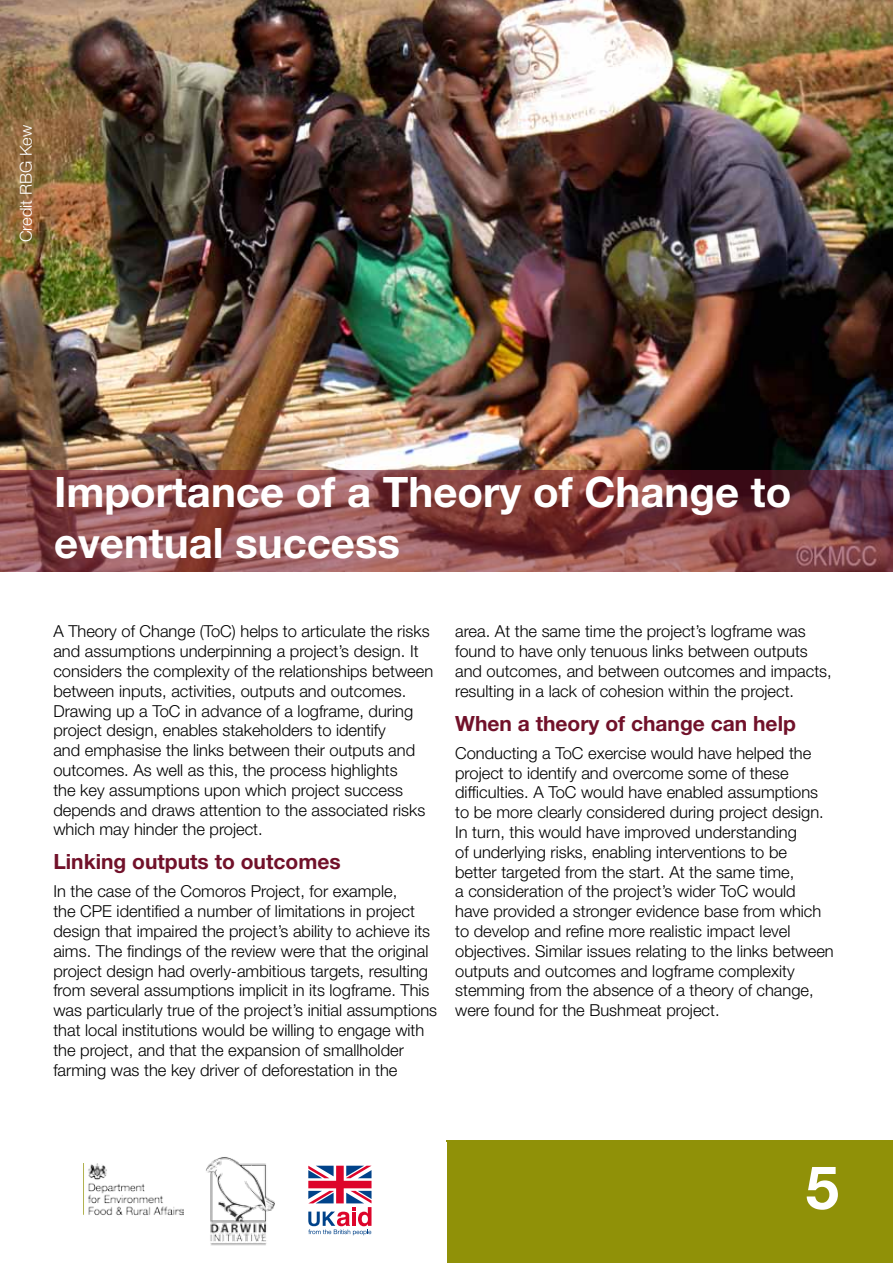
<style>
.page{position:relative;width:893px;height:1263px;background:#fff}
.page>*{position:absolute;margin:0;border:0;box-sizing:border-box;transform-origin:0 0}
.t1{font:700 60px "Helvetica Neue";color:#fff}
.t2{font:700 42px/50.4px "Helvetica Neue LT Pro";color:#fff}
.t3{font:700 21px "Helvetica Neue LT Pro";color:#71112a}
.t4{font:300 16.5px/19.8px "Helvetica Neue LT Pro";color:#000}
.t5{font:300 16.5px "Helvetica Neue LT Pro";color:#fff}
</style>
<div class="page">
<div style="left:446px;top:1140px;width:447px;height:123px;background:#909108"></div>
<img style="left:88px;top:1163px;width:96px;height:53px">
<svg style="left:308px;top:1166px;width:63px;height:69px"></svg>
<img style="left:206px;top:1157px;width:69px;height:89px">
<img style="left:0;top:0;width:893px;height:470px">
<svg style="left:0;top:470px;width:893px;height:102px;background:#844649"></svg>
<p class="t5" style="left:16px;top:242px;width:119px;rotate:-90deg">Credit RBG Kew</p>
<h2 class="t2" style="left:54px;top:466px;width:739px">Importance of a Theory of Change to eventual success</h2>
<p class="t4" style="left:53px;top:621px;width:381px">A Theory of Change (ToC) helps to articulate the risks and assumptions underpinning a project’s design. It considers the complexity of the relationships between between inputs, activities, outputs and outcomes.<br>Drawing up a ToC in advance of a logframe, during project design, enables stakeholders to identify<br>and emphasise the links between their outputs and outcomes. As well as this, the process highlights<br>the key assumptions upon which project success depends and draws attention to the associated risks which may hinder the project.</p>
<p class="t3" style="left:53px;top:849px;width:289px">Linking outputs to outcomes</p>
<p class="t4" style="left:53px;top:881px;width:385px">In the case of the Comoros Project, for example,<br>the CPE identified a number of limitations in project design that impaired the project’s ability to achieve its aims. The findings of the review were that the original project design had overly-ambitious targets, resulting from several assumptions implicit in its logframe. This was particularly true of the project’s initial assumptions that local institutions would be willing to engage with the project, and that the expansion of smallholder farming was the key driver of deforestation in the</p>
<p class="t4" style="left:455px;top:621px;width:378px">area. At the same time the project’s logframe was found to have only tenuous links between outputs and outcomes, and between outcomes and impacts, resulting in a lack of cohesion within the project.</p>
<p class="t3" style="left:455px;top:710px;width:342px">When a theory of change can help</p>
<p class="t4" style="left:455px;top:743px;width:380px">Conducting a ToC exercise would have helped the project to identify and overcome some of these difficulties. A ToC would have enabled assumptions to be more clearly considered during project design.<br>In turn, this would have improved understanding<br>of underlying risks, enabling interventions to be<br>better targeted from the start. At the same time,<br>a consideration of the project’s wider ToC would<br>have provided a stronger evidence base from which to develop and refine more realistic impact level objectives. Similar issues relating to the links between outputs and outcomes and logframe complexity stemming from the absence of a theory of change, were found for the Bushmeat project.</p>
<h1 class="t1" style="left:806px;top:1150px;width:35px">5</h1>
</div>
